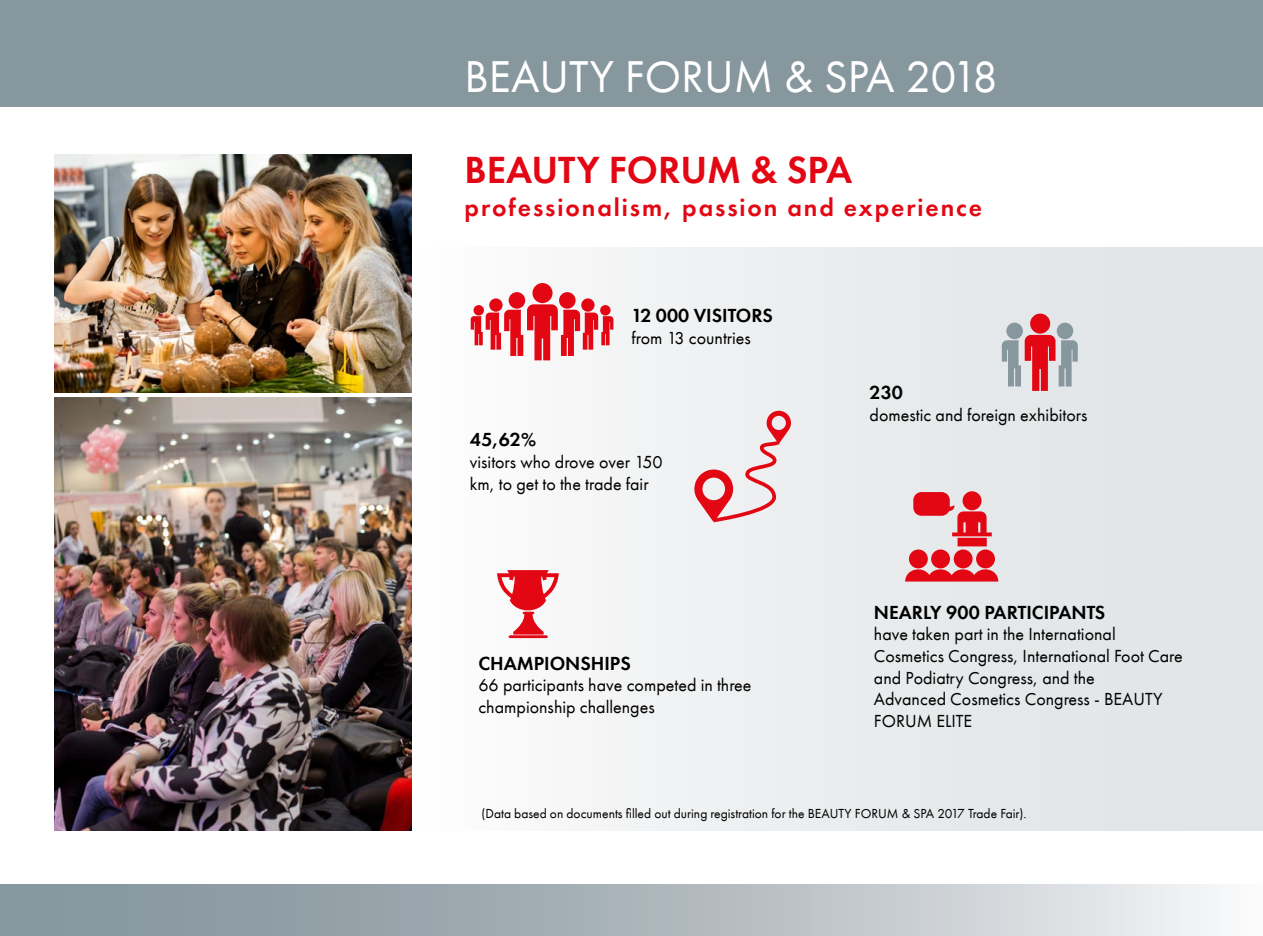
<style>
.page{position:relative;width:1263px;height:936px;background:#fff}
.page>*{position:absolute;margin:0;border:0;box-sizing:border-box;transform-origin:0 0}
.t1{font:45.9px "Futura PT Book";color:#fff}
.t2{font:39px "Futura PT Demi";color:#e30613}
.t3{font:25.5px "Futura PT Demi";letter-spacing:.075em;color:#e30613}
.t4{font:19.5px "Futura PT Demi";color:#000}
.t5{font:18px/21.6px "Futura PT Book";color:#000}
.t6{font:13.5px "Futura PT Book";color:#000}
</style>
<div class="page">
<div style="left:0;top:0;width:1263px;height:106px;background:#87979e"></div>
<div style="left:0;top:884px;width:1263px;height:51px;background:linear-gradient(to right,#778991,#eeeef0)"></div>
<div style="left:411px;top:248px;width:852px;height:582px;background:linear-gradient(to right,#fbfbfb,#dde1e3)"></div>
<img style="left:54px;top:398px;width:357px;height:432px">
<img style="left:54px;top:154px;width:357px;height:238px">
<svg style="left:905px;top:491px;width:93px;height:90px;background:#e47a81"></svg>
<svg style="left:497px;top:570px;width:62px;height:68px"></svg>
<svg style="left:694px;top:411px;width:97px;height:114px"></svg>
<div style="left:532px;top:283px;width:20px;height:20px;background:#e30613;border-radius:50%"></div>
<svg style="left:471px;top:292px;width:142px;height:68px"></svg>
<div style="left:1030px;top:313px;width:20px;height:20px;background:#e30613;border-radius:50%"></div>
<svg style="left:1002px;top:322px;width:76px;height:69px;background:#c59298"></svg>
<h1 class="t1" style="left:465px;top:50px;width:535px">BEAUTY FORUM &amp; SPA 2018</h1>
<h2 class="t2" style="left:465px;top:145px;width:389px">BEAUTY FORUM &amp; SPA</h2>
<h3 class="t3" style="left:465px;top:191px;width:519px">professionalism, passion and experience</h3>
<p class="t4" style="left:631px;top:303px;width:143px">12 000 VISITORS</p>
<p class="t5" style="left:631px;top:326px;width:121px">from 13 countries</p>
<p class="t4" style="left:470px;top:427px;width:68px">45,62%</p>
<p class="t5" style="left:470px;top:451px;width:194px">visitors who drove over 150 km, to get to the trade fair</p>
<p class="t4" style="left:478px;top:651px;width:154px">CHAMPIONSHIPS</p>
<p class="t5" style="left:478px;top:674px;width:275px">66 participants have competed in three championship challenges</p>
<p class="t4" style="left:870px;top:380px;width:35px">230</p>
<p class="t5" style="left:870px;top:404px;width:219px">domestic and foreign exhibitors</p>
<p class="t4" style="left:874px;top:600px;width:233px">NEARLY 900 PARTICIPANTS</p>
<p class="t5" style="left:874px;top:623px;width:310px">have taken part in the International<br>Cosmetics Congress, International Foot Care and Podiatry Congress, and the<br>Advanced Cosmetics Congress - BEAUTY<br>FORUM ELITE</p>
<p class="t6" style="left:481px;top:805px;width:547px">(Data based on documents filled out during registration for the BEAUTY FORUM &amp; SPA 2017 Trade Fair).</p>
</div>
